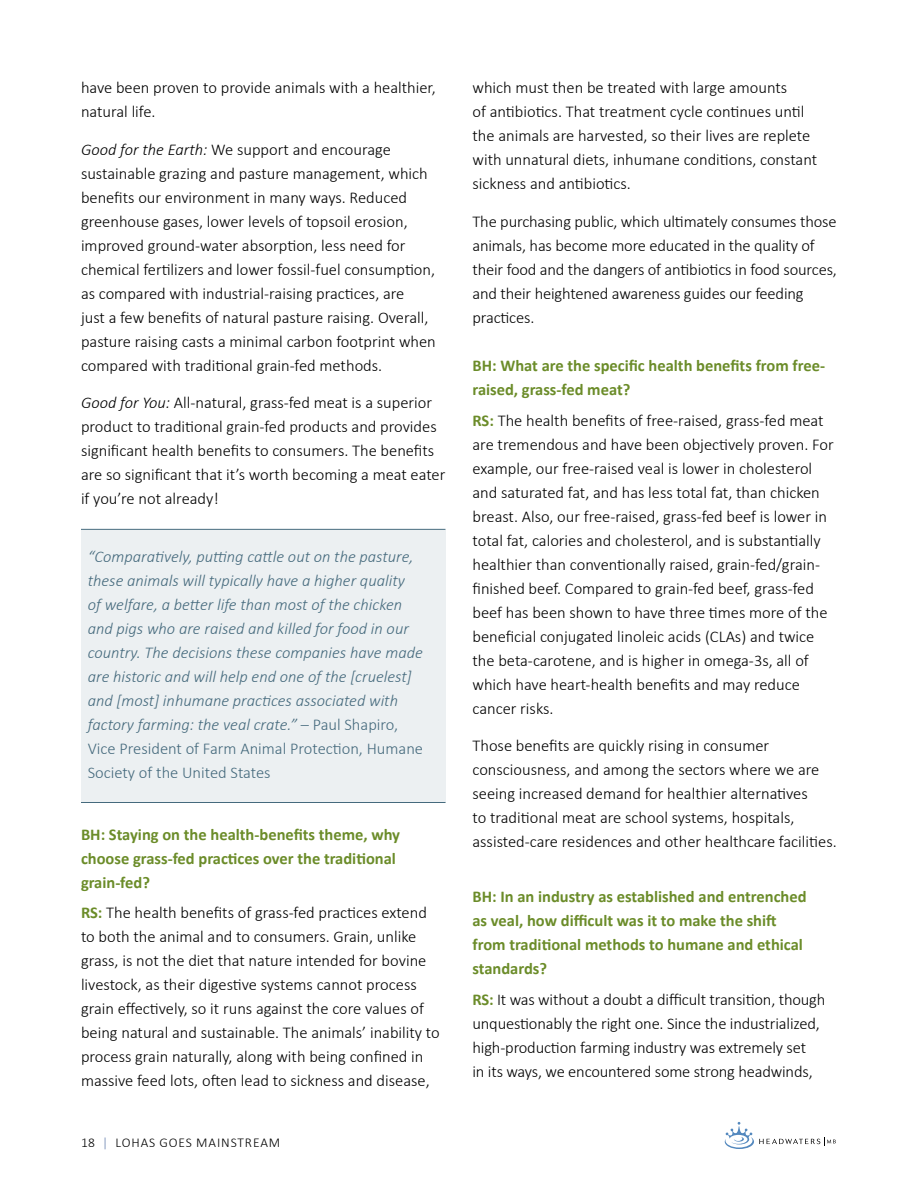
<style>
.page{position:relative;width:918px;height:1188px;background:#fff}
.page>*{position:absolute;margin:0;border:0;box-sizing:border-box;transform-origin:0 0}
.t1{font:300 16.5px/24px "Calibri";color:#000}
.QuoteRuleAbove{font:italic 300 16.5px/24px "Calibri";color:#456a7d}
.t2{font:700 16.5px/24px "Calibri";color:#6b8c29}
.t3{font:300 13.5px "Calibri";letter-spacing:.065em;color:#000}
.s1{font-style:italic}
.s2{font-style:normal}
.s3{font-weight:700;color:#6b8c29}
.s4{color:#6982af}
</style>
<div class="page">
<hr style="left:81px;top:529px;width:365px;height:1px;background:#456a7d">
<hr style="left:81px;top:802px;width:365px;height:1px;background:#456a7d">
<div style="left:81px;top:530px;width:365px;height:272px;background:#ecf0f2"></div>
<svg style="left:725px;top:1122px;width:111px;height:27px"></svg>
<p class="t1" style="left:81px;top:75px;width:356px">have been proven to provide animals with a healthier, natural life.</p>
<p class="t1" style="left:81px;top:137px;width:356px"><span class="s1">Good for the Earth:</span> We support and encourage sustainable grazing and pasture management, which benefits our environment in many ways. Reduced greenhouse gases, lower levels of topsoil erosion, improved ground-water absorption, less need for chemical fertilizers and lower fossil-fuel consumption, as compared with industrial-raising practices, are<br>just a few benefits of natural pasture raising. Overall, pasture raising casts a minimal carbon footprint when compared with traditional grain-fed methods.</p>
<p class="t1" style="left:81px;top:390px;width:366px"><span class="s1">Good for You:</span> All-natural, grass-fed meat is a superior product to traditional grain-fed products and provides significant health benefits to consumers. The benefits are so significant that it’s worth becoming a meat eater if you’re not already!</p>
<p class="QuoteRuleAbove" style="left:88px;top:544px;width:337px">“Comparatively, putting cattle out on the pasture, these animals will typically have a higher quality<br>of welfare, a better life than most of the chicken and pigs who are raised and killed for food in our country. The decisions these companies have made are historic and will help end one of the [cruelest] and [most] inhumane practices associated with factory farming: the veal crate.” <span class="s2">– Paul Shapiro, Vice President of Farm Animal Protection, Humane Society of the United States</span></p>
<p class="t2" style="left:81px;top:822px;width:321px">BH: Staying on the health-benefits theme, why choose grass-fed practices over the traditional grain-fed?</p>
<p class="t1" style="left:81px;top:900px;width:360px"><span class="s3">RS:</span> The health benefits of grass-fed practices extend to both the animal and to consumers. Grain, unlike grass, is not the diet that nature intended for bovine livestock, as their digestive systems cannot process grain effectively, so it runs against the core values of being natural and sustainable. The animals’ inability to process grain naturally, along with being confined in massive feed lots, often lead to sickness and disease,</p>
<p class="t3" style="left:81px;top:1134px;width:201px">18 <span class="s4">|</span> LOHAS GOES MAINSTREAM</p>
<p class="t1" style="left:472px;top:75px;width:346px">which must then be treated with large amounts<br>of antibiotics. That treatment cycle continues until the animals are harvested, so their lives are replete with unnatural diets, inhumane conditions, constant sickness and antibiotics.</p>
<p class="t1" style="left:472px;top:209px;width:366px">The purchasing public, which ultimately consumes those animals, has become more educated in the quality of their food and the dangers of antibiotics in food sources, and their heightened awareness guides our feeding practices.</p>
<p class="t2" style="left:472px;top:353px;width:354px">BH: What are the specific health benefits from free&shy;raised, grass-fed meat?</p>
<p class="t1" style="left:472px;top:407px;width:363px"><span class="s3">RS:</span> The health benefits of free-raised, grass-fed meat are tremendous and have been objectively proven. For example, our free-raised veal is lower in cholesterol and saturated fat, and has less total fat, than chicken breast. Also, our free-raised, grass-fed beef is lower in total fat, calories and cholesterol, and is substantially healthier than conventionally raised, grain-fed/grain&shy;finished beef. Compared to grain-fed beef, grass-fed beef has been shown to have three times more of the beneficial conjugated linoleic acids (CLAs) and twice the beta-carotene, and is higher in omega-3s, all of which have heart-health benefits and may reduce cancer risks.</p>
<p class="t1" style="left:472px;top:733px;width:366px">Those benefits are quickly rising in consumer consciousness, and among the sectors where we are seeing increased demand for healthier alternatives<br>to traditional meat are school systems, hospitals, assisted-care residences and other healthcare facilities.</p>
<p class="t2" style="left:472px;top:884px;width:336px">BH: In an industry as established and entrenched as veal, how difficult was it to make the shift from traditional methods to humane and ethical standards?</p>
<p class="t1" style="left:472px;top:986px;width:354px"><span class="s3">RS:</span> It was without a doubt a difficult transition, though unquestionably the right one. Since the industrialized, high-production farming industry was extremely set<br>in its ways, we encountered some strong headwinds,</p>
</div>
